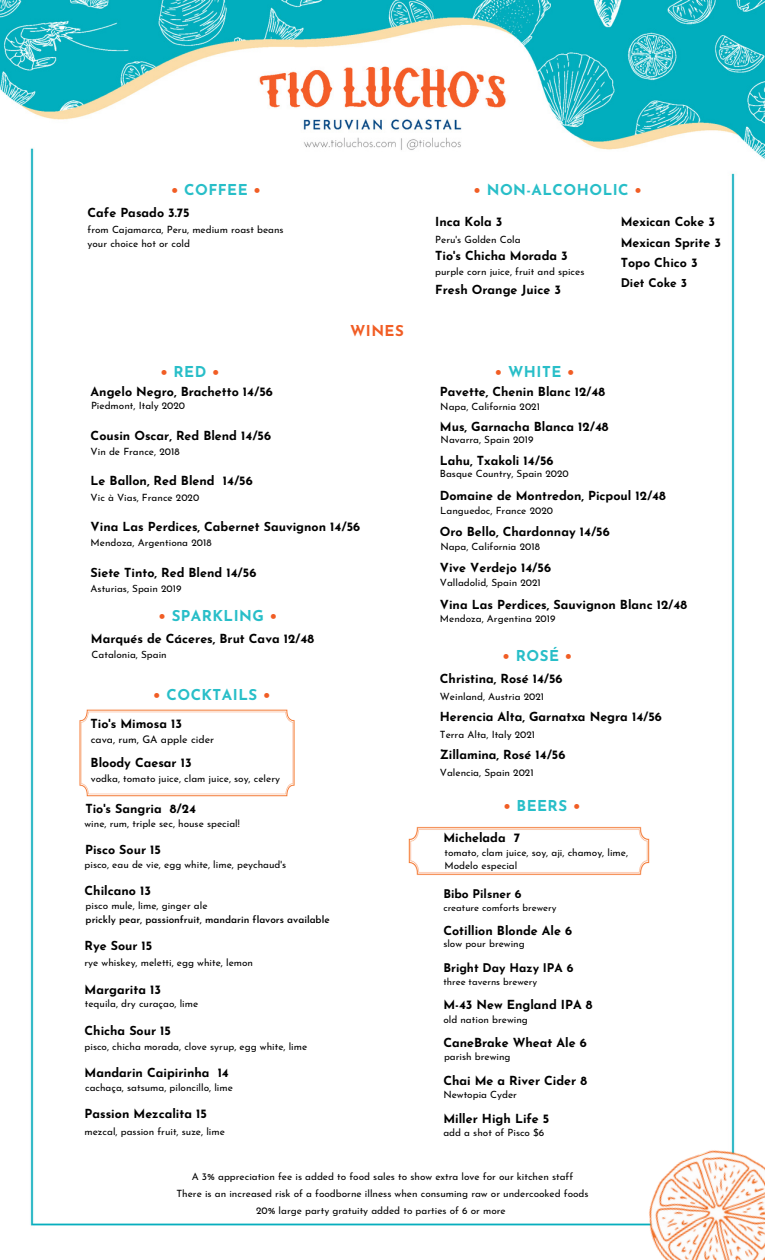
<style>
.page{position:relative;width:765px;height:1260px;background:#fff}
.page>*{position:absolute;margin:0;border:0;box-sizing:border-box;transform-origin:0 0}
.t1{font:700 15px "Josefin Sans";letter-spacing:.03em;color:#28bec8}
.t2{font:700 15px "Josefin Sans";letter-spacing:.03em;color:#f15d24}
.t3{font:700 12.5px/20.4px "Josefin Sans";color:#000}
.t4{font:700 12px "Josefin Sans";color:#000}
.t5{font:10.5px "Josefin Sans";color:#000}
.t6{font:10px/13.4px "Josefin Sans";color:#000}
.t7{font:600 10px "Josefin Sans";color:#000}
.t8{font:9.62px "Josefin Sans";color:#000}
.s1{color:#f15d24}
</style>
<div class="page">
<img style="left:0;top:0;width:765px;height:1226px">
<img style="left:619px;top:1120px;width:146px;height:140px">
<img style="left:77px;top:707px;width:220px;height:92px">
<img style="left:405px;top:823px;width:248px;height:56px">
<h1 class="t1" style="left:171px;top:184px;width:91px"><span class="s1">•</span> COFFEE <span class="s1">•</span></h1>
<p class="t3" style="left:88px;top:204px;width:104px">Cafe Pasado 3.75</p>
<p class="t6" style="left:88px;top:224px;width:198px">from Cajamarca, Peru, medium roast beans your choice hot or cold</p>
<h1 class="t2" style="left:350px;top:324px;width:55px">WINES</h1>
<h1 class="t1" style="left:474px;top:184px;width:170px"><span class="s1">•</span> NON-ALCOHOLIC <span class="s1">•</span></h1>
<p class="t3" style="left:621px;top:213px;width:102px">Mexican Coke 3<br>Mexican Sprite 3</p>
<p class="t3" style="left:435px;top:212px;width:69px">Inca Kola 3</p>
<p class="t3" style="left:435px;top:246px;width:134px">Tio's Chicha Morada 3</p>
<p class="t6" style="left:435px;top:234px;width:87px">Peru's Golden Cola</p>
<p class="t6" style="left:435px;top:266px;width:151px">purple corn juice, fruit and spices</p>
<p class="t3" style="left:435px;top:280px;width:127px">Fresh Orange Juice 3</p>
<p class="t3" style="left:621px;top:254px;width:78px">Topo Chico 3</p>
<p class="t4" style="left:621px;top:278px;width:68px">Diet Coke 3</p>
<h1 class="t1" style="left:160px;top:366px;width:61px"><span class="s1">•</span> RED <span class="s1">•</span></h1>
<h1 class="t1" style="left:495px;top:366px;width:81px"><span class="s1">•</span> WHITE <span class="s1">•</span></h1>
<p class="t3" style="left:91px;top:383px;width:184px">Angelo Negro, Brachetto 14/56</p>
<p class="t6" style="left:91px;top:400px;width:96px">Piedmont, Italy 2020</p>
<p class="t3" style="left:91px;top:426px;width:182px">Cousin Oscar, Red Blend 14/56</p>
<p class="t6" style="left:91px;top:446px;width:90px">Vin de France, 2018</p>
<p class="t3" style="left:91px;top:472px;width:164px">Le Ballon, Red Blend 14/56</p>
<p class="t6" style="left:91px;top:492px;width:110px">Vic à Vias, France 2020</p>
<p class="t3" style="left:91px;top:518px;width:271px">Vina Las Perdices, Cabernet Sauvignon 14/56</p>
<p class="t6" style="left:91px;top:537px;width:122px">Mendoza, Argentiona 2018</p>
<p class="t3" style="left:91px;top:563px;width:167px">Siete Tinto, Red Blend 14/56</p>
<p class="t6" style="left:91px;top:583px;width:92px">Asturias, Spain 2019</p>
<h1 class="t1" style="left:159px;top:610px;width:120px"><span class="s1">•</span> SPARKLING <span class="s1">•</span></h1>
<p class="t3" style="left:91px;top:630px;width:225px">Marqués de Cáceres, Brut Cava 12/48</p>
<p class="t6" style="left:92px;top:649px;width:77px">Catalonia, Spain</p>
<h1 class="t1" style="left:153px;top:689px;width:119px"><span class="s1">•</span> COCKTAILS <span class="s1">•</span></h1>
<p class="t3" style="left:91px;top:714px;width:93px">Tio's Mimosa 13</p>
<p class="t5" style="left:91px;top:735px;width:125px">cava, rum, GA apple cider</p>
<p class="t3" style="left:91px;top:754px;width:103px">Bloody Caesar 13</p>
<p class="t6" style="left:91px;top:773px;width:191px">vodka, tomato juice, clam juice, soy, celery</p>
<p class="t3" style="left:85px;top:800px;width:112px">Tio's Sangria 8/24</p>
<p class="t6" style="left:85px;top:818px;width:157px">wine, rum, triple sec, house special!</p>
<p class="t3" style="left:85px;top:841px;width:77px">Pisco Sour 15</p>
<p class="t6" style="left:85px;top:858px;width:203px">pisco, eau de vie, egg white, lime, peychaud's</p>
<p class="t3" style="left:85px;top:882px;width:68px">Chilcano 13</p>
<p class="t6" style="left:86px;top:900px;width:123px">pisco mule, lime, ginger ale</p>
<p class="t7" style="left:86px;top:915px;width:246px">prickly pear, passionfruit, mandarin flavors available</p>
<p class="t3" style="left:85px;top:937px;width:69px">Rye Sour 15</p>
<p class="t6" style="left:85px;top:957px;width:170px">rye whiskey, meletti, egg white, lemon</p>
<p class="t3" style="left:85px;top:980px;width:78px">Margarita 13</p>
<p class="t6" style="left:85px;top:998px;width:115px">tequila, dry curaçao, lime</p>
<p class="t3" style="left:85px;top:1021px;width:88px">Chicha Sour 15</p>
<p class="t6" style="left:85px;top:1041px;width:224px">pisco, chicha morada, clove syrup, egg white, lime</p>
<p class="t3" style="left:85px;top:1064px;width:146px">Mandarin Caipirinha 14</p>
<p class="t6" style="left:85px;top:1082px;width:149px">cachaça, satsuma, piloncillo, lime</p>
<p class="t3" style="left:85px;top:1105px;width:124px">Passion Mezcalita 15</p>
<p class="t6" style="left:85px;top:1125px;width:142px">mezcal, passion fruit, suze, lime</p>
<p class="t3" style="left:440px;top:383px;width:167px">Pavette, Chenin Blanc 12/48</p>
<p class="t6" style="left:440px;top:400px;width:101px">Napa, California 2021</p>
<p class="t3" style="left:440px;top:418px;width:170px">Mus, Garnacha Blanca 12/48</p>
<p class="t6" style="left:441px;top:434px;width:94px">Navarra, Spain 2019</p>
<p class="t3" style="left:440px;top:452px;width:115px">Lahu, Txakoli 14/56</p>
<p class="t6" style="left:440px;top:468px;width:131px">Basque Country, Spain 2020</p>
<p class="t3" style="left:440px;top:487px;width:227px">Domaine de Montredon, Picpoul 12/48</p>
<p class="t6" style="left:440px;top:505px;width:114px">Languedoc, France 2020</p>
<p class="t3" style="left:440px;top:523px;width:171px">Oro Bello, Chardonnay 14/56</p>
<p class="t6" style="left:440px;top:541px;width:101px">Napa, California 2018</p>
<p class="t3" style="left:440px;top:559px;width:113px">Vive Verdejo 14/56</p>
<p class="t6" style="left:440px;top:577px;width:102px">Valladolid, Spain 2021</p>
<p class="t3" style="left:440px;top:596px;width:249px">Vina Las Perdices, Sauvignon Blanc 12/48</p>
<p class="t6" style="left:440px;top:613px;width:117px">Mendoza, Argentina 2019</p>
<h1 class="t1" style="left:503px;top:650px;width:71px"><span class="s1">•</span> ROSÉ <span class="s1">•</span></h1>
<p class="t3" style="left:440px;top:669px;width:124px">Christina, Rosé 14/56</p>
<p class="t6" style="left:440px;top:691px;width:106px">Weinland, Austria 2021</p>
<p class="t3" style="left:440px;top:708px;width:224px">Herencia Alta, Garnatxa Negra 14/56</p>
<p class="t6" style="left:440px;top:729px;width:97px">Terra Alta, Italy 2021</p>
<p class="t3" style="left:440px;top:746px;width:127px">Zillamina, Rosé 14/56</p>
<p class="t6" style="left:440px;top:767px;width:95px">Valencia, Spain 2021</p>
<h1 class="t1" style="left:503px;top:799px;width:78px"><span class="s1">•</span> BEERS <span class="s1">•</span></h1>
<p class="t3" style="left:443px;top:828px;width:78px">Michelada 7</p>
<p class="t6" style="left:444px;top:846px;width:185px">tomato, clam juice, soy, aji, chamoy, lime,<br>Modelo especial</p>
<p class="t4" style="left:443px;top:889px;width:80px">Bibo Pilsner 6</p>
<p class="t8" style="left:443px;top:904px;width:115px">creature comforts brewery</p>
<p class="t3" style="left:443px;top:922px;width:130px">Cotillion Blonde Ale 6</p>
<p class="t6" style="left:443px;top:938px;width:83px">slow pour brewing</p>
<p class="t4" style="left:443px;top:963px;width:132px">Bright Day Hazy IPA 6</p>
<p class="t8" style="left:443px;top:978px;width:95px">three taverns brewery</p>
<p class="t3" style="left:443px;top:996px;width:151px">M-43 New England IPA 8</p>
<p class="t6" style="left:443px;top:1013px;width:86px">old nation brewing</p>
<p class="t3" style="left:443px;top:1034px;width:145px">CaneBrake Wheat Ale 6</p>
<p class="t6" style="left:444px;top:1051px;width:68px">parish brewing</p>
<p class="t3" style="left:443px;top:1072px;width:145px">Chai Me a River Cider 8</p>
<p class="t6" style="left:443px;top:1089px;width:75px">Newtopia Cyder</p>
<p class="t3" style="left:443px;top:1109px;width:108px">Miller High Life 5</p>
<p class="t6" style="left:443px;top:1127px;width:103px">add a shot of Pisco $6</p>
<p class="t6" style="left:176px;top:1169px;width:414px;line-height:17px;text-align:center">A 3% appreciation fee is added to food sales to show extra love for our kitchen staff<br>There is an increased risk of a foodborne illness when consuming raw or undercooked foods</p>
<p class="t6" style="left:256px;top:1205px;width:251px">20% large party gratuity added to parties of 6 or more</p>
</div>
